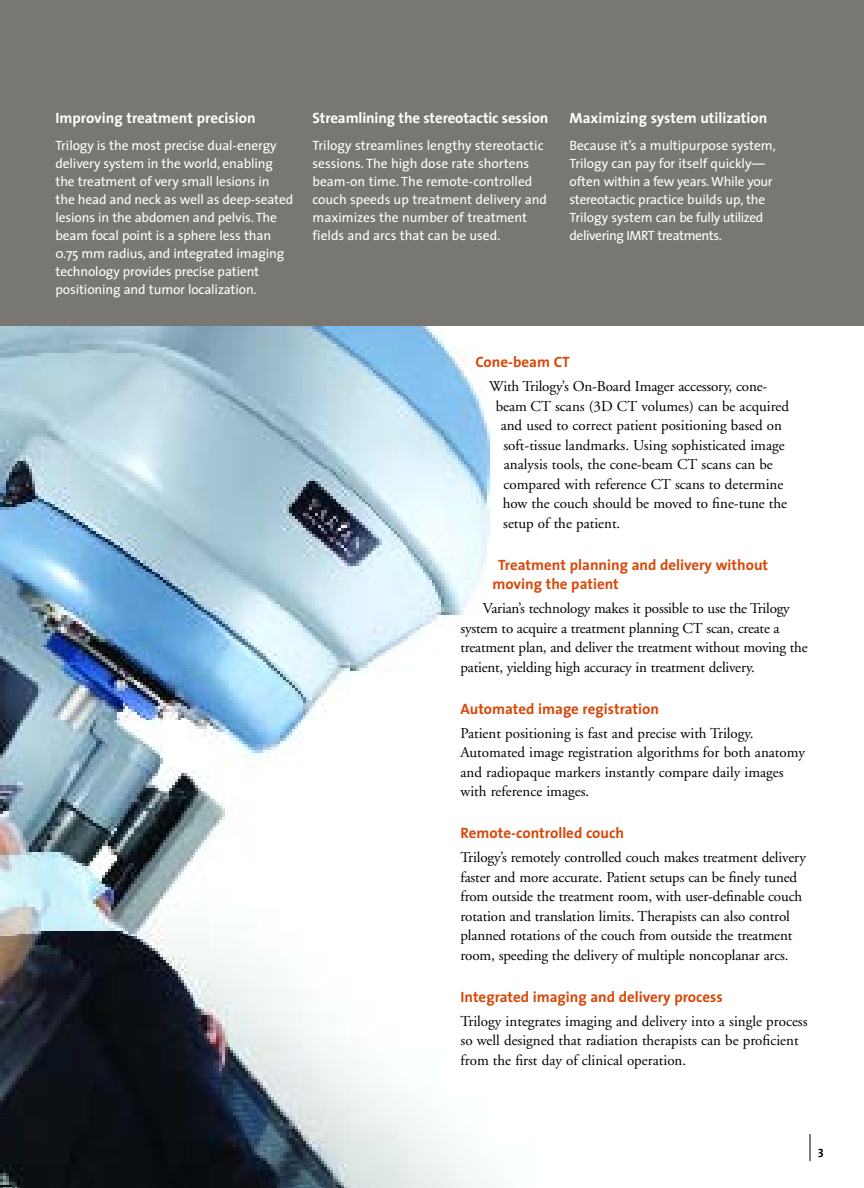
<style>
.page{position:relative;width:864px;height:1188px;background:#fff}
.page>*{position:absolute;margin:0;border:0;box-sizing:border-box;transform-origin:0 0}
.t1{font:15px/19.5px "Adobe Garamond";letter-spacing:-.01em;color:#000}
.t2{font:700 15px/19.5px "The Sans";color:#d74809}
.t3{font:700 15px "The Sans";letter-spacing:-.005em;color:#fff}
.t4{font:13.5px/18px "The Sans";letter-spacing:-.01em;color:#fff}
.t5{font:700 12px "The Sans";color:#000}
</style>
<div class="page">
<img style="left:0;top:326px;width:493px;height:862px">
<div style="left:0;top:0;width:864px;height:326px;background:#797771"></div>
<svg style="left:810px;top:1134px;width:1px;height:27px"></svg>
<p class="t3" style="left:56px;top:112px;width:202px">Improving treatment precision</p>
<p class="t4" style="left:56px;top:138px;width:239px">Trilogy is the most precise dual-energy delivery system in the world, enabling the treatment of very small lesions in<br>the head and neck as well as deep-seated lesions in the abdomen and pelvis. The beam focal point is a sphere less than 0.75 mm radius, and integrated imaging technology provides precise patient positioning and tumor localization.</p>
<p class="t3" style="left:312px;top:112px;width:237px">Streamlining the stereotactic session</p>
<p class="t4" style="left:312px;top:138px;width:236px">Trilogy streamlines lengthy stereotactic sessions. The high dose rate shortens beam-on time. The remote-controlled couch speeds up treatment delivery and maximizes the number of treatment fields and arcs that can be used.</p>
<p class="t3" style="left:570px;top:112px;width:199px">Maximizing system utilization</p>
<p class="t4" style="left:570px;top:138px;width:208px">Because it’s a multipurpose system, Trilogy can pay for itself quickly— often within a few years. While your stereotactic practice builds up, the Trilogy system can be fully utilized delivering IMRT treatments.</p>
<p class="t2" style="left:475px;top:354px;width:96px">Cone-beam CT</p>
<p class="t1" style="left:489px;top:378px;width:280px">With Trilogy’s On-Board Imager accessory, cone-</p>
<p class="t1" style="left:496px;top:397px;width:295px">beam CT scans (3D CT volumes) can be acquired</p>
<p class="t1" style="left:501px;top:417px;width:283px">and used to correct patient positioning based on</p>
<p class="t1" style="left:503px;top:436px;width:283px">soft-tissue landmarks. Using sophisticated image</p>
<p class="t1" style="left:504px;top:456px;width:270px">analysis tools, the cone-beam CT scans can be</p>
<p class="t1" style="left:503px;top:475px;width:282px">compared with reference CT scans to determine</p>
<p class="t1" style="left:503px;top:495px;width:286px">how the couch should be moved to fine-tune the</p>
<p class="t1" style="left:503px;top:514px;width:119px">setup of the patient.</p>
<p class="t2" style="left:492px;top:556px;width:277px;text-indent:6px">Treatment planning and delivery without moving the patient</p>
<p class="t1" style="left:460px;top:600px;width:349px;text-indent:22px">Varian’s technology makes it possible to use the Trilogy system to acquire a treatment planning CT scan, create a treatment plan, and deliver the treatment without moving the patient, yielding high accuracy in treatment delivery.</p>
<p class="t2" style="left:460px;top:700px;width:200px">Automated image registration</p>
<p class="t1" style="left:460px;top:724px;width:346px">Patient positioning is fast and precise with Trilogy.<br>Automated image registration algorithms for both anatomy and radiopaque markers instantly compare daily images with reference images.</p>
<p class="t2" style="left:460px;top:825px;width:165px">Remote-controlled couch</p>
<p class="t1" style="left:460px;top:849px;width:347px">Trilogy’s remotely controlled couch makes treatment delivery faster and more accurate. Patient setups can be finely tuned from outside the treatment room, with user-definable couch rotation and translation limits. Therapists can also control planned rotations of the couch from outside the treatment room, speeding the delivery of multiple noncoplanar arcs.</p>
<p class="t2" style="left:460px;top:988px;width:264px">Integrated imaging and delivery process</p>
<p class="t1" style="left:460px;top:1012px;width:349px">Trilogy integrates imaging and delivery into a single process so well designed that radiation therapists can be proficient from the first day of clinical operation.</p>
<p class="t5" style="left:818px;top:1146px;width:7px">3</p>
</div>
